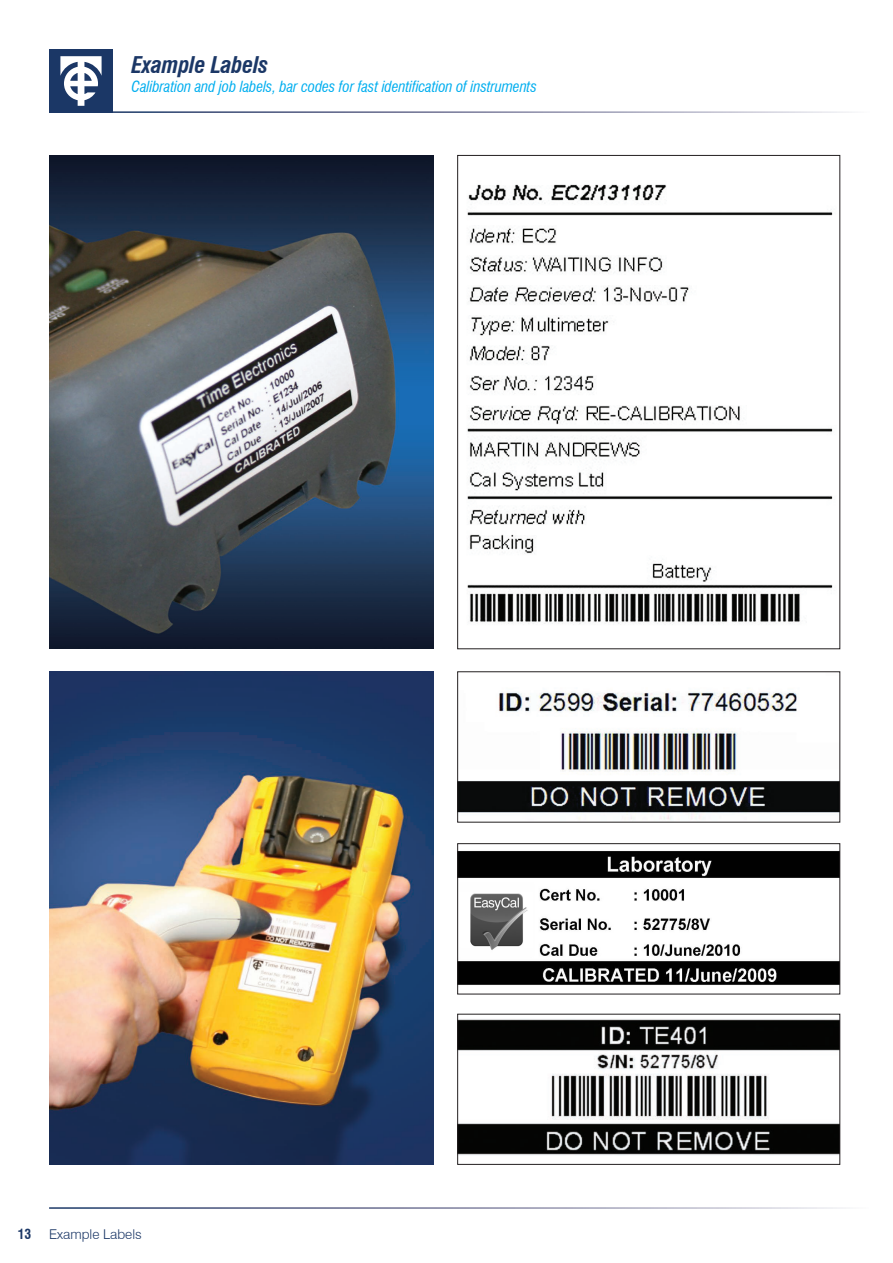
<style>
.page{position:relative;width:893px;height:1263px;background:#fff}
.page>*{position:absolute;margin:0;border:0;box-sizing:border-box;transform-origin:0 0}
.Head_L{font:italic 700 condensed 22.5px "Swiss 721 BT";letter-spacing:-.01em;color:#1b3766}
.SubHead_R{font:italic condensed 15px "Swiss 721 BT";letter-spacing:-.01em;color:#00aeef}
.foot_text_L{font:300 13.5px "Swiss 721 BT";color:#1b3766}
.t1{font:700 condensed 13.5px "Swiss 721 BT";color:#1b3766}
</style>
<div class="page">
<div style="left:49px;top:49px;width:64px;height:64px;background:#1b3766"></div>
<svg style="left:60px;top:56px;width:42px;height:50px"></svg>
<img style="left:49px;top:155px;width:385px;height:493px">
<img style="left:49px;top:671px;width:385px;height:494px">
<img style="left:467px;top:184px;width:366px;height:441px">
<img style="left:459px;top:692px;width:379px;height:128px">
<div style="left:457px;top:671px;width:383px;height:151px;border:1px solid #231f20"></div>
<img style="left:459px;top:851px;width:379px;height:134px">
<div style="left:457px;top:843px;width:383px;height:151px;border:1px solid #231f20"></div>
<img style="left:459px;top:1019px;width:379px;height:137px">
<div style="left:457px;top:1014px;width:383px;height:151px;border:1px solid #231f20"></div>
<p class="Head_L" style="left:131px;top:52px;width:138px">Example Labels</p>
<p class="SubHead_R" style="left:132px;top:78px;width:407px">Calibration and job labels, bar codes for fast identification of instruments</p>
<p class="t1" style="left:18px;top:1226px;width:15px">13</p>
<p class="foot_text_L" style="left:49px;top:1226px;width:94px">Example Labels</p>
</div>
